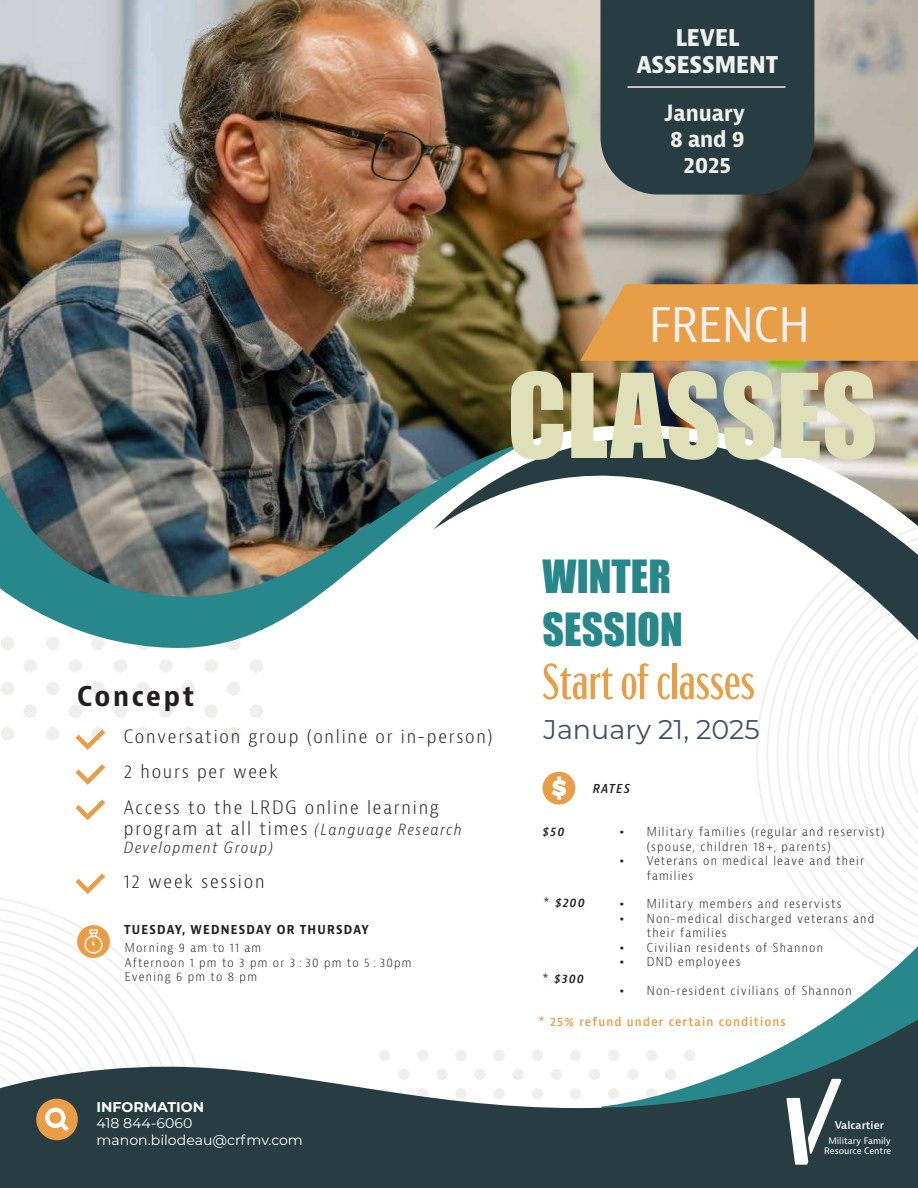
<style>
.page{position:relative;width:918px;height:1188px;background:#fff}
.page>*{position:absolute;margin:0;border:0;box-sizing:border-box;transform-origin:0 0}
.t1{font:107.85px "Impact";color:#dfe0b8}
.t2{font:extra-condensed 50.1px "Acme Gothic";color:#e89e47}
.t3{font:condensed 46.5px "Bernina Sans";color:#f1f1f1}
.t4{font:42px/52.8px "Impact";color:#28878b}
.t5{font:27px "Montserrat";color:#405069}
.t6{font:700 condensed 26.7px "Bernina Sans";letter-spacing:.095em;color:#231f20}
.t7{font:700 condensed 22.5px/27px "Bernina Sans";color:#f1f1f1;text-align:center}
.t8{font:700 condensed 21.75px/26.1px "Bernina Sans";color:#f1f1f1;text-align:center}
.t9{font:300 condensed 18px/35.1px "Bernina Sans";letter-spacing:.1em;color:#231f20}
.t10{font:italic 300 condensed 15px "Bernina Sans";letter-spacing:.1em;color:#231f20}
.t11{font:14.1px/17px "Montserrat";color:#fff}
.t12{font:700 14.1px "Montserrat";color:#fff}
.t13{font:300 condensed 12px/14.4px "Bernina Sans";letter-spacing:.1em;color:#231f20}
.t14{font:600 condensed 12px "Bernina Sans";letter-spacing:.1em;color:#e89e47}
.t15{font:700 condensed 12px "Bernina Sans";letter-spacing:.1em;color:#231f20}
.t16{font:italic 600 condensed 12px "Bernina Sans";letter-spacing:.1em;color:#231f20}
.t17{font:600 10.35px "Bernina Sans";color:#fff}
.t18{font:8.7px/10.4px "Bernina Sans";color:#fff;text-align:center}
.s1{font-style:italic;font-size:15px}
.s2{font-family:"Times New Roman";font-weight:400;font-stretch:normal}
.s3{font-style:normal;color:#893f50}
</style>
<div class="page">
<svg style="left:756px;top:657px;width:162px;height:273px"></svg>
<svg style="left:250px;top:705px;width:13px;height:13px"></svg>
<svg style="left:250px;top:659px;width:13px;height:14px"></svg>
<div style="left:204px;top:659px;width:14px;height:14px;background:#efefee;border-radius:50%"></div>
<div style="left:182px;top:682px;width:13px;height:13px;background:#efefee;border-radius:50%"></div>
<div style="left:227px;top:682px;width:13px;height:13px;background:#efefee;border-radius:50%"></div>
<div style="left:182px;top:637px;width:13px;height:13px;background:#efefee;border-radius:50%"></div>
<div style="left:227px;top:637px;width:13px;height:13px;background:#efefee;border-radius:50%"></div>
<svg style="left:159px;top:705px;width:13px;height:13px"></svg>
<div style="left:182px;top:727px;width:13px;height:14px;background:#efefee;border-radius:50%"></div>
<div style="left:227px;top:727px;width:13px;height:14px;background:#efefee;border-radius:50%"></div>
<div style="left:204px;top:704px;width:14px;height:14px;background:#efefee;border-radius:50%"></div>
<svg style="left:159px;top:659px;width:13px;height:14px"></svg>
<div style="left:114px;top:659px;width:13px;height:14px;background:#efefee;border-radius:50%"></div>
<div style="left:91px;top:682px;width:14px;height:13px;background:#efefee;border-radius:50%"></div>
<div style="left:136px;top:682px;width:14px;height:13px;background:#efefee;border-radius:50%"></div>
<div style="left:91px;top:637px;width:14px;height:13px;background:#efefee;border-radius:50%"></div>
<div style="left:136px;top:637px;width:14px;height:13px;background:#efefee;border-radius:50%"></div>
<svg style="left:69px;top:705px;width:13px;height:13px"></svg>
<div style="left:91px;top:727px;width:14px;height:14px;background:#efefee;border-radius:50%"></div>
<div style="left:136px;top:727px;width:14px;height:14px;background:#efefee;border-radius:50%"></div>
<div style="left:114px;top:704px;width:13px;height:14px;background:#efefee;border-radius:50%"></div>
<svg style="left:69px;top:659px;width:13px;height:14px"></svg>
<div style="left:23px;top:659px;width:14px;height:14px;background:#efefee;border-radius:50%"></div>
<div style="left:1px;top:682px;width:13px;height:13px;background:#efefee;border-radius:50%"></div>
<div style="left:46px;top:682px;width:14px;height:13px;background:#efefee;border-radius:50%"></div>
<div style="left:1px;top:637px;width:13px;height:13px;background:#efefee;border-radius:50%"></div>
<div style="left:46px;top:637px;width:14px;height:13px;background:#efefee;border-radius:50%"></div>
<div style="left:1px;top:727px;width:13px;height:14px;background:#efefee;border-radius:50%"></div>
<div style="left:46px;top:727px;width:14px;height:14px;background:#efefee;border-radius:50%"></div>
<div style="left:23px;top:704px;width:14px;height:14px;background:#efefee;border-radius:50%"></div>
<svg style="left:10px;top:597px;width:307px;height:51px;fill:#28878b"></svg>
<svg style="left:777px;top:597px;width:141px;height:60px"></svg>
<img style="left:0;top:0;width:918px;height:597px">
<svg style="left:580px;top:284px;width:338px;height:77px;background:#e39c4a"></svg>
<svg style="left:833px;top:930px;width:85px;height:80px"></svg>
<svg style="left:0;top:1010px;width:918px;height:178px;fill:#283d42"></svg>
<svg style="left:75px;top:729px;width:30px;height:21px"></svg>
<svg style="left:75px;top:764px;width:30px;height:21px"></svg>
<svg style="left:75px;top:800px;width:30px;height:20px"></svg>
<svg style="left:75px;top:873px;width:30px;height:21px"></svg>
<svg style="left:0;top:917px;width:189px;height:223px"></svg>
<svg style="left:786px;top:1079px;width:56px;height:86px"></svg>
<div style="left:543px;top:772px;width:32px;height:33px;background:#e89e47;border-radius:50%"></div>
<svg style="left:552px;top:777px;width:14px;height:23px"></svg>
<div style="left:600px;top:0;width:214px;height:195px;background:#283d42"></div>
<hr style="left:627px;top:86px;width:158px;height:2px;background:#f2f1f1">
<h3 class="t7" style="left:637px;top:25px;width:143px">LEVEL<br>ASSESSMENT</h3>
<h3 class="t8" style="left:665px;top:100px;width:82px">January<br>8 and 9<br>2025</h3>
<h3 class="t3" style="left:649px;top:296px;width:162px">FRENCH</h3>
<h1 class="t1" style="left:507px;top:332px;width:372px">CLASSES</h1>
<h3 class="t6" style="left:77px;top:679px;width:119px">Concept</h3>
<h3 class="t9" style="left:124px;top:720px;width:370px">Conversation group (online or in-person)<br>2 hours per week<br>Access to the LRDG online learning</h3>
<h3 class="t9" style="left:124px;top:812px;width:339px">program at all times <span class="s1">(Language Research</span></h3>
<p class="t10" style="left:124px;top:839px;width:150px">Development Group)</p>
<h3 class="t9" style="left:124px;top:864px;width:142px">12 week session</h3>
<p class="t15" style="left:124px;top:922px;width:246px">TUESDAY, WEDNESDAY OR THURSDAY</p>
<p class="t13" style="left:125px;top:941px;width:288px">Morning 9 am to 11 am<br>Afternoon 1 pm to 3 pm or 3 : 30 pm to 5 : 30pm<br>Evening 6 pm to 8 pm</p>
<p class="t12" style="left:97px;top:1096px;width:109px">INFORMATION</p>
<p class="t11" style="left:97px;top:1114px;width:208px">418 844-6060 manon.bilodeau@crfmv.com</p>
<h3 class="t4" style="left:543px;top:549px;width:142px">WINTER<br>SESSION</h3>
<h2 class="t2" style="left:543px;top:645px;width:214px">Start of classes</h2>
<h3 class="t5" style="left:544px;top:710px;width:218px">January 21, 2025</h3>
<p class="t16" style="left:593px;top:781px;width:39px">RATES</p>
<p class="t13" style="left:647px;top:825px;width:239px;text-indent:-27px"><span class="s2">▪</span> Military families (regular and reservist) (spouse, children 18+, parents)</p>
<p class="t13" style="left:647px;top:854px;width:219px;text-indent:-27px"><span class="s2">▪</span> Veterans on medical leave and their families</p>
<p class="t13" style="left:620px;top:897px;width:223px"><span class="s2">▪</span> Military members and reservists</p>
<p class="t13" style="left:647px;top:911px;width:229px;text-indent:-27px"><span class="s2">▪</span> Non-medical discharged veterans and their families</p>
<p class="t13" style="left:620px;top:940px;width:205px"><span class="s2">▪</span> Civilian residents of Shannon</p>
<p class="t13" style="left:620px;top:955px;width:122px"><span class="s2">▪</span> DND employees</p>
<p class="t13" style="left:620px;top:983px;width:233px"><span class="s2">▪</span> Non-resident civilians of Shannon</p>
<p class="t16" style="left:543px;top:824px;width:23px">$50</p>
<p class="t16" style="left:544px;top:895px;width:43px"><span class="s3">*</span> $200</p>
<p class="t16" style="left:543px;top:972px;width:43px"><span class="s3">*</span> $300</p>
<p class="t14" style="left:538px;top:1014px;width:249px">* 25% refund under certain conditions</p>
<p class="t17" style="left:835px;top:1119px;width:51px">Valcartier</p>
<p class="t18" style="left:824px;top:1135px;width:69px">Military Family<br>Resource Centre</p>
</div>
